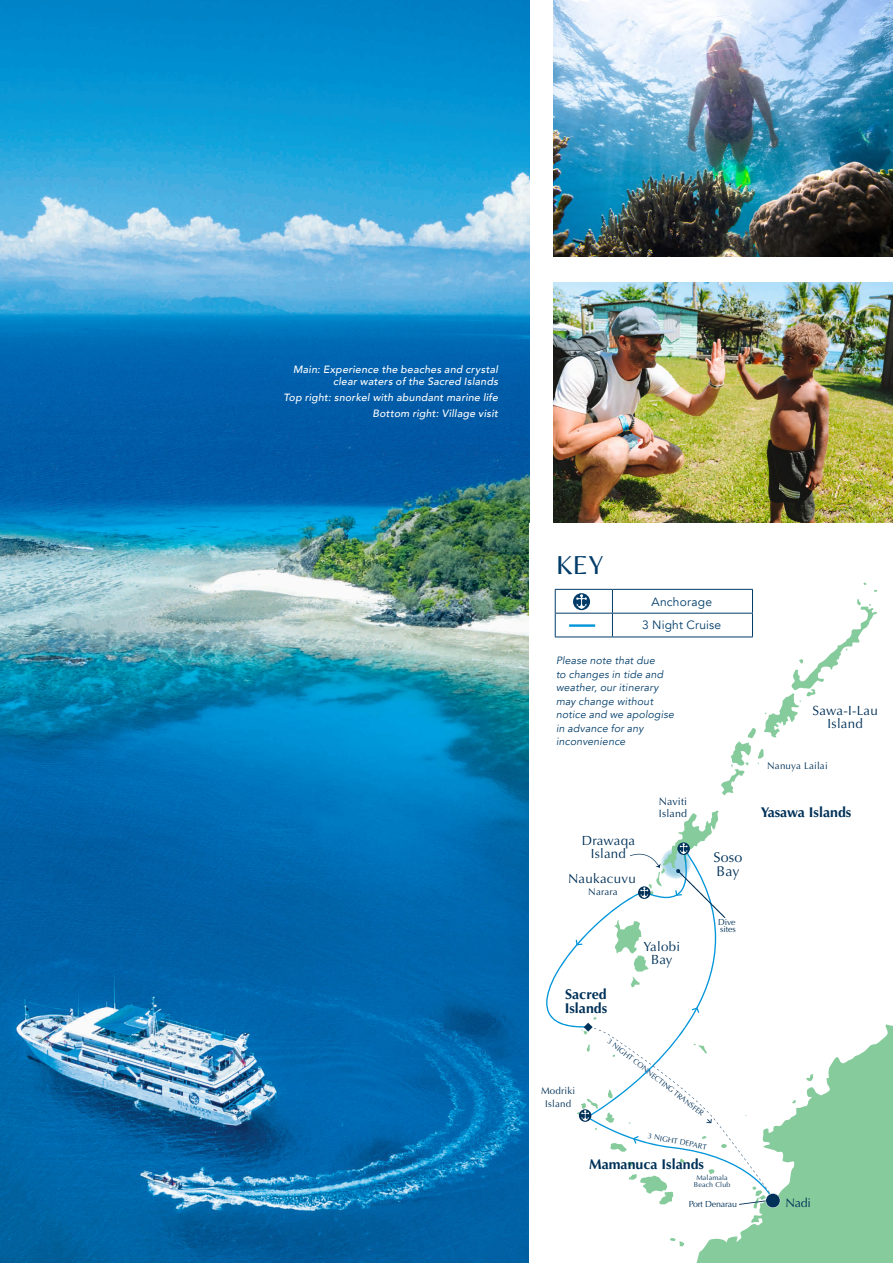
<style>
.page{position:relative;width:893px;height:1263px;background:#fff}
.page>*{position:absolute;margin:0;border:0;box-sizing:border-box;transform-origin:0 0}
.t1{font:27px "Belleza";color:#013c69}
.t2{font:700 14.1px/14.1px "Optima";color:#003158}
.t3{font:14.1px/14.1px "Optima";letter-spacing:.02em;color:#003158}
.t4{font:13.35px/13.4px "Optima";letter-spacing:.02em;color:#003158;text-align:center}
.t5{font:12.45px "Optima";color:#003158}
.t6{font:12px "Avenir";letter-spacing:.015em;color:#013c69}
.t7{font:10.65px/12.8px "Optima";letter-spacing:.02em;color:#003158}
.Body_copy{font:italic 500 10.5px/12px "Avenir";letter-spacing:.025em;color:#fff;text-align:right}
.Body_copy-2{font:italic 10.5px/13.5px "Avenir";letter-spacing:.02em;color:#013c69}
.t8{font:9.75px/13.4px "Optima";letter-spacing:.02em;color:#003158;text-align:center}
.t9{font:8.85px "Optima";letter-spacing:-.02em;color:#003158}
.t10{font:8.7px/7.1px "Optima";color:#003158}
.t11{font:7.5px "Optima";color:#003158}
.t12{font:7.05px/7.1px "Optima";letter-spacing:.02em;color:#003158;text-align:center}
</style>
<div class="page">
<img style="left:0;top:0;width:529px;height:1263px">
<img style="left:553px;top:282px;width:340px;height:241px">
<img style="left:553px;top:0;width:340px;height:256px">
<svg style="left:670px;top:1238px;width:15px;height:8px"></svg>
<svg style="left:696px;top:1024px;width:197px;height:239px;fill:#86cb9c"></svg>
<svg style="left:546px;top:810px;width:234px;height:399px"></svg>
<hr style="left:555px;top:589px;width:57px;height:1px;background:#013c69">
<hr style="left:612px;top:589px;width:141px;height:1px;background:#013c69">
<hr style="left:555px;top:613px;width:57px;height:1px;background:#013c69">
<svg style="left:555px;top:590px;width:1px;height:47px"></svg>
<hr style="left:612px;top:613px;width:141px;height:1px;background:#013c69">
<svg style="left:612px;top:590px;width:1px;height:47px"></svg>
<svg style="left:720px;top:583px;width:157px;height:213px"></svg>
<hr style="left:555px;top:637px;width:57px;height:1px;background:#013c69">
<hr style="left:612px;top:637px;width:141px;height:1px;background:#013c69">
<svg style="left:573px;top:593px;width:17px;height:17px"></svg>
<svg style="left:576px;top:594px;width:11px;height:15px"></svg>
<hr style="left:569px;top:624px;width:26px;height:3px;background:#0095d9">
<p class="Body_copy" style="left:293px;top:363px;width:206px">Main: Experience the beaches and crystal clear waters of the Sacred Islands</p>
<p class="Body_copy" style="left:283px;top:391px;width:216px">Top right: snorkel with abundant marine life</p>
<p class="Body_copy" style="left:373px;top:407px;width:127px">Bottom right: Village visit</p>
<p class="t1" style="left:556px;top:549px;width:49px">KEY</p>
<p class="t6" style="left:651px;top:594px;width:62px">Anchorage</p>
<p class="t6" style="left:642px;top:618px;width:81px">3 Night Cruise</p>
<p class="Body_copy-2" style="left:556px;top:654px;width:120px">Please note that due<br>to changes in tide and weather, our itinerary may change without notice and we apologise in advance for any inconvenience</p>
<p class="t4" style="left:582px;top:834px;width:55px">Drawaqa<br>Island</p>
<p class="t4" style="left:568px;top:872px;width:69px">Naukacuvu</p>
<p class="t8" style="left:588px;top:885px;width:31px">Narara</p>
<p class="t7" style="left:659px;top:795px;width:30px">Naviti<br>Island</p>
<p class="t2" style="left:565px;top:987px;width:44px">Sacred<br>Islands</p>
<p class="t4" style="left:644px;top:940px;width:38px">Yalobi<br>Bay</p>
<p class="t3" style="left:713px;top:850px;width:31px">Soso<br>Bay</p>
<p class="t10" style="left:718px;top:918px;width:19px">Dive sites</p>
<p class="t8" style="left:541px;top:1084px;width:36px">Modriki<br>Island</p>
<p class="t11" style="left:611px;top:1037px;width:121px;rotate:38deg">3 NIGHT CONNECTING TRANSFER</p>
<p class="t11" style="left:649px;top:1131px;width:61px;rotate:11deg">3 NIGHT DEPART</p>
<p class="t2" style="left:589px;top:1158px;width:116px">Mamanuca Islands</p>
<p class="t12" style="left:694px;top:1174px;width:38px">Malamala<br>Beach Club</p>
<p class="t4" style="left:812px;top:704px;width:67px">Sawa-I-Lau<br>Island</p>
<p class="t8" style="left:767px;top:759px;width:62px">Nanuya Lailai</p>
<p class="t2" style="left:761px;top:806px;width:92px">Yasawa Islands</p>
<p class="t9" style="left:689px;top:1198px;width:50px">Port Denarau</p>
<p class="t5" style="left:785px;top:1195px;width:27px">Nadi</p>
</div>
